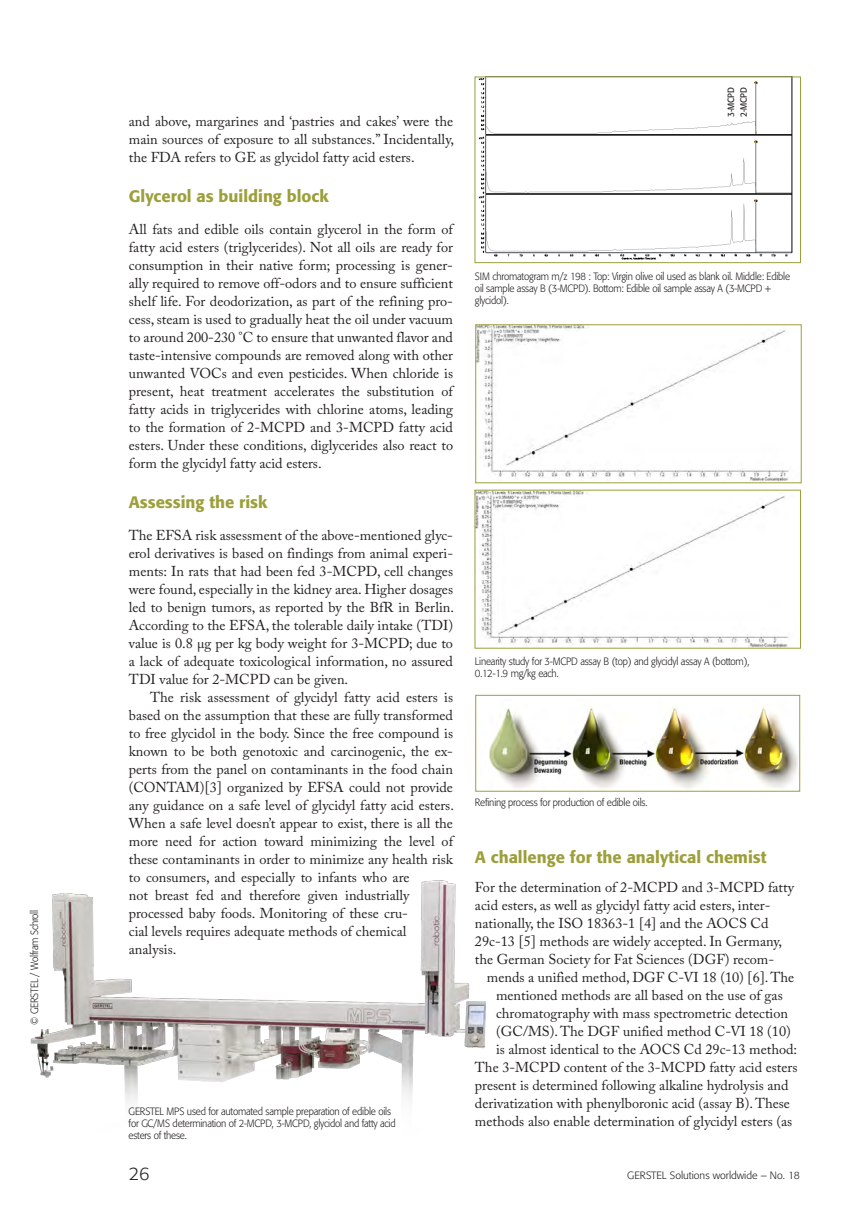
<style>
.page{position:relative;width:851px;height:1221px;background:#fff}
.page>*{position:absolute;margin:0;border:0;box-sizing:border-box;transform-origin:0 0}
.t1{font:300 18px "Formata";color:#231f20}
.t2{font:500 16.5px "Formata";color:#9c9f3a}
.t3{font:14.25px/18px "Adobe Caslon Pro";color:#231f20;text-align:justify}
.t4{font:300 10.5px/12px "Formata";letter-spacing:-.02em;color:#231f20;scale:.92 1}
.t5{font:300 10.5px "Formata";color:#231f20}
.t6{font:9px/12.6px "Formata";letter-spacing:-.02em;color:#231f20;scale:.92 1}
</style>
<div class="page">
<img style="left:477px;top:326px;width:312px;height:155px">
<div style="left:475px;top:324px;width:326px;height:159px;border:1px solid #9c9f3a"></div>
<img style="left:476px;top:492px;width:313px;height:154px">
<img style="left:478px;top:79px;width:315px;height:181px">
<div style="left:474px;top:77px;width:326px;height:186px;border:1px solid #9c9f3a"></div>
<div style="left:723px;top:85px;width:28px;height:34px;background:#fff"></div>
<img style="left:30px;top:880px;width:455px;height:223px">
<svg style="left:671px;top:791px;width:17px;height:1px"></svg>
<img style="left:489px;top:706px;width:309px;height:83px">
<div style="left:475px;top:695px;width:325px;height:96px;border:1px solid #9c9f3a"></div>
<p class="t4" style="left:29px;top:1024px;width:126px;rotate:-90deg">© GERSTEL / Wolfram Schroll</p>
<p class="t3" style="left:129px;top:112px;width:326px">and above, margarines and ‘pastries and cakes’ were the main sources of exposure to all substances.” Incidentally, the FDA refers to GE as glycidol fatty acid esters.</p>
<p class="t2" style="left:129px;top:186px;width:201px">Glycerol as building block</p>
<p class="t3" style="left:129px;top:220px;width:326px">All fats and edible oils contain glycerol in the form of fatty acid esters (triglycerides). Not all oils are ready for consumption in their native form; processing is gener&shy;ally required to remove off-odors and to ensure sufficient shelf life. For deodorization, as part of the refining pro&shy;cess, steam is used to gradually heat the oil under vacuum to around 200-230 °C to ensure that unwanted flavor and taste-intensive compounds are removed along with other unwanted VOCs and even pesticides. When chloride is present, heat treatment accelerates the substitution of fatty acids in triglycerides with chlorine atoms, leading to the formation of 2-MCPD and 3-MCPD fatty acid esters. Under these conditions, diglycerides also react to form the glycidyl fatty acid esters.</p>
<p class="t2" style="left:129px;top:492px;width:140px">Assessing the risk</p>
<p class="t3" style="left:129px;top:526px;width:326px">The EFSA risk assessment of the above-mentioned glyc&shy;erol derivatives is based on findings from animal experi&shy;ments: In rats that had been fed 3-MCPD, cell changes were found, especially in the kidney area. Higher dosages led to benign tumors, as reported by the BfR in Berlin.<br>According to the EFSA, the tolerable daily intake (TDI) value is 0.8 µg per kg body weight for 3-MCPD; due to a lack of adequate toxicological information, no assured TDI value for 2-MCPD can be given.</p>
<p class="t3" style="left:129px;top:688px;width:326px;text-align:left;text-indent:21px">The risk assessment of glycidyl fatty acid esters is based on the assumption that these are fully transformed to free glycidol in the body. Since the free compound is known to be both genotoxic and carcinogenic, the ex&shy;perts from the panel on contaminants in the food chain (CONTAM)[3] organized by EFSA could not provide any guidance on a safe level of glycidyl fatty acid esters.<br>When a safe level doesn’t appear to exist, there is all the more need for action toward minimizing the level of these contaminants in order to minimize any health risk to consumers, and especially to infants who are<br>not breast fed and therefore given industrially processed baby foods. Monitoring of these cru-<br>cial levels requires adequate methods of chemical analysis.</p>
<p class="t4" style="left:129px;top:1104px;width:292px">GERSTEL MPS used for automated sample preparation of edible oils for GC/MS determination of 2-MCPD, 3-MCPD, glycidol and fatty acid esters of these.</p>
<p class="t6" style="left:724px;top:117px;width:34px;rotate:-90deg">3-MCPD<br>2-MCPD</p>
<p class="t4" style="left:475px;top:270px;width:344px">SIM chromatogram m/z 198 : Top: Virgin olive oil used as blank oil. Middle: Edible oil sample assay B (3-MCPD). Bottom: Edible oil sample assay A (3-MCPD + glycidol).</p>
<p class="t4" style="left:475px;top:655px;width:300px">Linearity study for 3-MCPD assay B (top) and glycidyl assay A (bottom),<br>0.12-1.9 mg/kg each.</p>
<p class="t4" style="left:475px;top:796px;width:189px">Refining process for production of edible oils.</p>
<p class="t2" style="left:475px;top:847px;width:293px">A challenge for the analytical chemist</p>
<p class="t3" style="left:475px;top:878px;width:320px;text-align:left">For the determination of 2-MCPD and 3-MCPD fatty acid esters, as well as glycidyl fatty acid esters, inter&shy;nationally, the ISO 18363-1 [4] and the AOCS Cd 29c-13 [5] methods are widely accepted. In Germany, the German Society for Fat Sciences (DGF) recom-</p>
<p class="t3" style="left:487px;top:968px;width:309px">mends a unified method, DGF C-VI 18 (10) [6]. The</p>
<p class="t3" style="left:496px;top:986px;width:288px">mentioned methods are all based on the use of gas</p>
<p class="t3" style="left:496px;top:1004px;width:293px">chromatography with mass spectrometric detection</p>
<p class="t3" style="left:496px;top:1022px;width:296px">(GC/MS). The DGF unified method C-VI 18 (10)</p>
<p class="t3" style="left:496px;top:1040px;width:303px">is almost identical to the AOCS Cd 29c-13 method:</p>
<p class="t3" style="left:475px;top:1058px;width:324px">The 3-MCPD content of the 3-MCPD fatty acid esters</p>
<p class="t3" style="left:475px;top:1076px;width:315px">present is determined following alkaline hydrolysis and</p>
<p class="t3" style="left:475px;top:1094px;width:316px">derivatization with phenylboronic acid (assay B). These</p>
<p class="t3" style="left:475px;top:1112px;width:319px">methods also enable determination of glycidyl esters (as</p>
<p class="t1" style="left:129px;top:1162px;width:22px">26</p>
<p class="t5" style="left:627px;top:1168px;width:174px">GERSTEL Solutions worldwide – No. 18</p>
</div>
